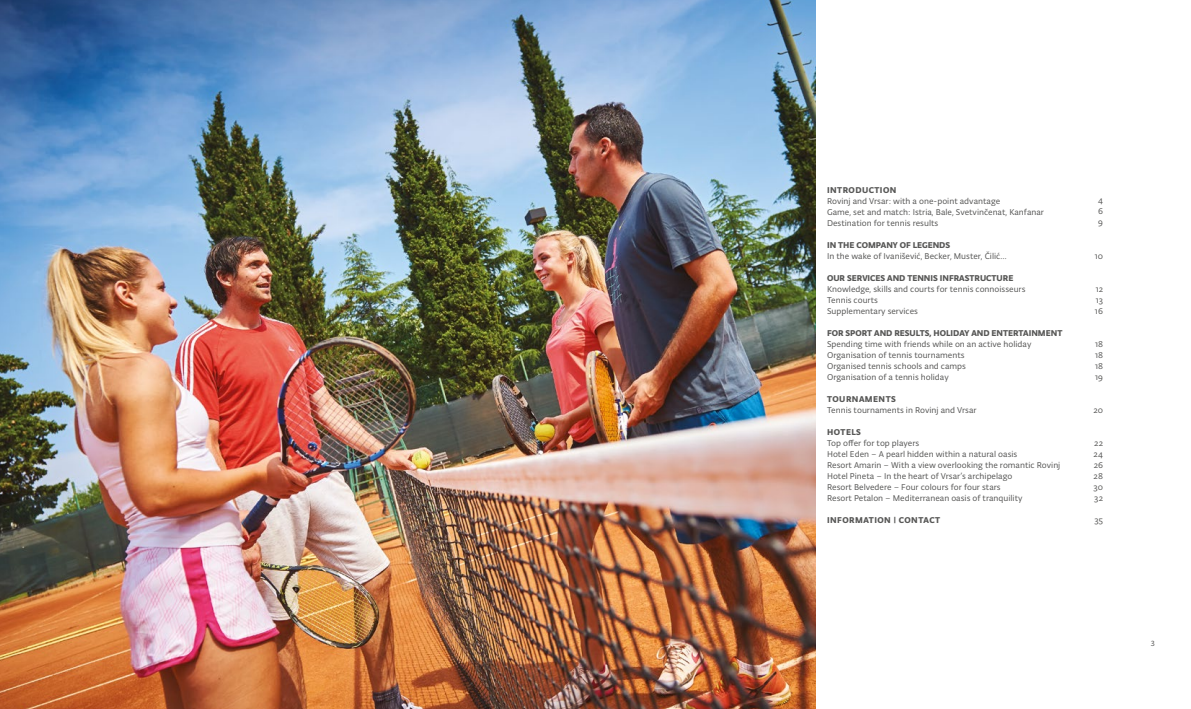
<style>
.page{position:relative;width:1191px;height:709px;background:#fff}
.page>*{position:absolute;margin:0;border:0;box-sizing:border-box;transform-origin:0 0}
.t1{font:9px/11px "Typonine Sans Pro";color:#575756}
.t2{font:700 9px "Typonine Sans Pro";color:#575756}
.t3{font:700 9px "Typonine Sans Pro";letter-spacing:.05em;color:#575756}
.t4{font:8px "Typonine Sans Pro";color:#575756}
</style>
<div class="page">
<img style="left:0;top:0;width:815px;height:709px">
<p class="t3" style="left:827px;top:184px;width:71px">INTRODUCTION</p>
<p class="t1" style="left:827px;top:195px;width:218px">Rovinj and Vrsar: with a one-point advantage<br>Game, set and match: Istria, Bale, Svetvinčenat, Kanfanar<br>Destination for tennis results</p>
<p class="t2" style="left:827px;top:239px;width:125px">IN THE COMPANY OF LEGENDS</p>
<p class="t1" style="left:827px;top:250px;width:181px">In the wake of Ivanišević, Becker, Muster, Čilić…</p>
<p class="t2" style="left:827px;top:272px;width:188px">OUR SERVICES AND TENNIS INFRASTRUCTURE</p>
<p class="t1" style="left:827px;top:283px;width:200px">Knowledge, skills and courts for tennis connoisseurs<br>Tennis courts<br>Supplementary services</p>
<p class="t2" style="left:827px;top:327px;width:237px">FOR SPORT AND RESULTS, HOLIDAY AND ENTERTAINMENT</p>
<p class="t1" style="left:827px;top:338px;width:206px">Spending time with friends while on an active holiday Organisation of tennis tournaments<br>Organised tennis schools and camps<br>Organisation of a tennis holiday</p>
<p class="t3" style="left:827px;top:393px;width:70px">TOURNAMENTS</p>
<p class="t1" style="left:827px;top:404px;width:151px">Tennis tournaments in Rovinj and Vrsar</p>
<p class="t2" style="left:827px;top:426px;width:35px">HOTELS</p>
<p class="t1" style="left:827px;top:437px;width:235px">Top offer for top players<br>Hotel Eden – A pearl hidden within a natural oasis<br>Resort Amarin – With a view overlooking the romantic Rovinj Hotel Pineta – In the heart of Vrsar’s archipelago<br>Resort Belvedere – Four colours for four stars<br>Resort Petalon – Mediterranean oasis of tranquility</p>
<p class="t3" style="left:827px;top:514px;width:115px">INFORMATION | CONTACT</p>
<p class="t1" style="left:1098px;top:195px;width:7px;text-align:justify">4<br>6<br>9</p>
<p class="t1" style="left:1094px;top:250px;width:10px">10</p>
<p class="t1" style="left:1095px;top:283px;width:10px;text-align:justify">12<br>13<br>16</p>
<p class="t1" style="left:1095px;top:338px;width:10px;text-align:justify">18<br>18<br>18<br>19</p>
<p class="t1" style="left:1093px;top:404px;width:11px">20</p>
<p class="t1" style="left:1093px;top:437px;width:11px;text-align:justify">22<br>24<br>26<br>28<br>30<br>32</p>
<p class="t1" style="left:1094px;top:514px;width:10px">35</p>
<p class="t4" style="left:1151px;top:638px;width:6px">3</p>
</div>
